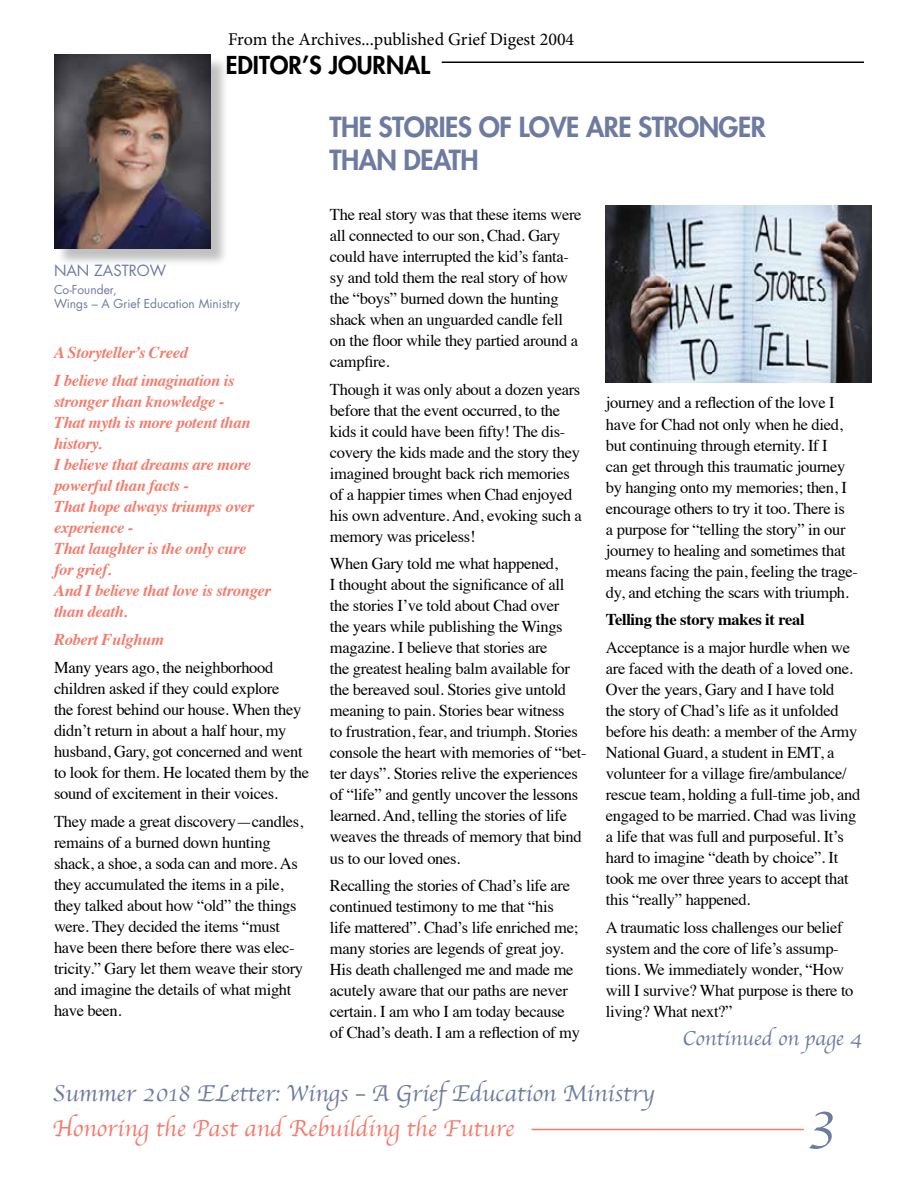
<style>
.page{position:relative;width:918px;height:1188px;background:#fff}
.page>*{position:absolute;margin:0;border:0;box-sizing:border-box;transform-origin:0 0}
.t1{font:57px "Apple Chancery";color:#6e7ba0}
.t2{font:800 27px/33px "Futura Std";letter-spacing:-.02em;color:#6e7ba0}
.t3{font:24px "Apple Chancery";color:#6e7ba0}
.t4{font:24px "Apple Chancery";color:#f47b6c}
.t5{font:800 24px "Futura Std";color:#000}
.t6{font:21px "Apple Chancery";color:#6e7ba0}
.t7{font:18px "Minion Pro";letter-spacing:-.005em;color:#000}
.t8{font:16.5px/21px "Times";letter-spacing:-.02em;color:#000}
.t9{font:italic 700 16.5px/21px "Times";letter-spacing:-.02em;color:#f47b6c}
.t10{font:700 16.5px "Times";letter-spacing:-.02em;color:#000}
.t11{font:15px "Futura Std";color:#6e7ba0}
.t12{font:12px/14.4px "Futura Std";color:#6e7ba0}
</style>
<div class="page">
<hr style="left:532px;top:1129px;width:272px;height:1px;background:#f47b6c">
<hr style="left:442px;top:62px;width:422px;height:1px;background:#000">
<div style="left:56px;top:56px;width:174px;height:211px;background:#000;opacity:.25"></div>
<img style="left:54px;top:54px;width:157px;height:194px">
<img style="left:606px;top:205px;width:266px;height:177px">
<p class="t7" style="left:228px;top:28px;width:348px">From the Archives...published Grief Digest 2004</p>
<h3 class="t5" style="left:226px;top:50px;width:206px">EDITOR’S JOURNAL</h3>
<p class="t11" style="left:54px;top:261px;width:114px">NAN ZASTROW</p>
<p class="t12" style="left:54px;top:282px;width:188px">Co-Founder,<br>Wings – A Grief Education Ministry</p>
<p class="t9" style="left:54px;top:338px;width:182px;line-height:27.8px">A Storyteller’s Creed<br>I believe that imagination is</p>
<p class="t9" style="left:54px;top:390px;width:219px">stronger than knowledge -<br>That myth is more potent than history.<br>I believe that dreams are more powerful than facts -<br>That hope always triumps over experience -<br>That laughter is the only cure<br>for grief.<br>And I believe that love is stronger than death.</p>
<p class="t9" style="left:54px;top:628px;width:111px">Robert Fulghum</p>
<p class="t8" style="left:54px;top:655px;width:257px">Many years ago, the neighborhood children asked if they could explore<br>the forest behind our house. When they didn’t return in about a half hour, my husband, Gary, got concerned and went to look for them. He located them by the sound of excitement in their voices.</p>
<p class="t8" style="left:54px;top:809px;width:251px">They made a great discovery—candles, remains of a burned down hunting shack, a shoe, a soda can and more. As they accumulated the items in a pile, they talked about how “old” the things were. They decided the items “must have been there before there was elec&shy;tricity.” Gary let them weave their story and imagine the details of what might have been.</p>
<h2 class="t2" style="left:329px;top:110px;width:438px">THE STORIES OF LOVE ARE STRONGER<br>THAN DEATH</h2>
<p class="t8" style="left:330px;top:202px;width:253px">The real story was that these items were all connected to our son, Chad. Gary could have interrupted the kid’s fanta&shy;sy and told them the real story of how the “boys” burned down the hunting shack when an unguarded candle fell on the floor while they partied around a campfire.</p>
<p class="t8" style="left:330px;top:377px;width:253px">Though it was only about a dozen years before that the event occurred, to the kids it could have been fifty! The dis&shy;covery the kids made and the story they imagined brought back rich memories of a happier times when Chad enjoyed his own adventure. And, evoking such a memory was priceless!</p>
<p class="t8" style="left:330px;top:552px;width:258px">When Gary told me what happened,<br>I thought about the significance of all the stories I’ve told about Chad over<br>the years while publishing the Wings magazine. I believe that stories are<br>the greatest healing balm available for the bereaved soul. Stories give untold meaning to pain. Stories bear witness<br>to frustration, fear, and triumph. Stories console the heart with memories of “bet&shy;ter days”. Stories relive the experiences of “life” and gently uncover the lessons learned. And, telling the stories of life weaves the threads of memory that bind us to our loved ones.</p>
<p class="t8" style="left:330px;top:874px;width:252px">Recalling the stories of Chad’s life are continued testimony to me that “his<br>life mattered”. Chad’s life enriched me; many stories are legends of great joy.<br>His death challenged me and made me acutely aware that our paths are never certain. I am who I am today because of Chad’s death. I am a reflection of my</p>
<p class="t8" style="left:606px;top:391px;width:254px">journey and a reflection of the love I have for Chad not only when he died, but continuing through eternity. If I<br>can get through this traumatic journey by hanging onto my memories; then, I encourage others to try it too. There is<br>a purpose for “telling the story” in our journey to healing and sometimes that means facing the pain, feeling the trage&shy;dy, and etching the scars with triumph.</p>
<p class="t10" style="left:606px;top:604px;width:200px">Telling the story makes it real</p>
<p class="t8" style="left:606px;top:636px;width:256px">Acceptance is a major hurdle when we are faced with the death of a loved one.<br>Over the years, Gary and I have told<br>the story of Chad’s life as it unfolded before his death: a member of the Army National Guard, a student in EMT, a volunteer for a village fire/ambulance/ rescue team, holding a full-time job, and engaged to be married. Chad was living a life that was full and purposeful. It’s hard to imagine “death by choice”. It took me over three years to accept that this “really” happened.</p>
<p class="t8" style="left:606px;top:915px;width:249px">A traumatic loss challenges our belief system and the core of life’s assump&shy;tions. We immediately wonder, “How will I survive? What purpose is there to living? What next?”</p>
<p class="t6" style="left:682px;top:1022px;width:181px">Continued on page 4</p>
<h3 class="t3" style="left:52px;top:1074px;width:603px">Summer 2018 ELetter: Wings – A Grief Education Ministry</h3>
<h3 class="t4" style="left:52px;top:1109px;width:463px">Honoring the Past and Rebuilding the Future</h3>
<h1 class="t1" style="left:809px;top:1077px;width:28px">3</h1>
</div>
